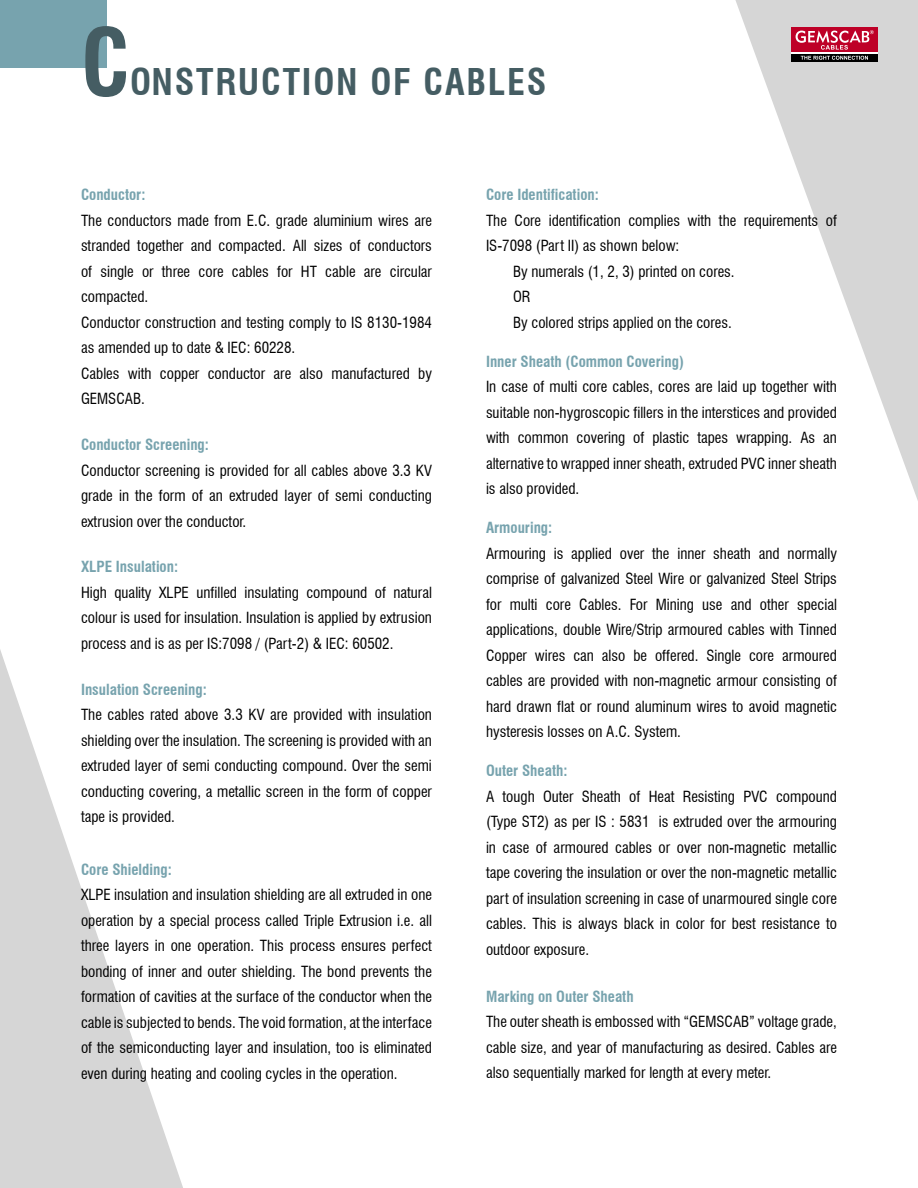
<style>
.page{position:relative;width:918px;height:1188px;background:#fff}
.page>*{position:absolute;margin:0;border:0;box-sizing:border-box;transform-origin:0 0}
.t1{font:700 condensed 90px "Swiss 721 BT";color:#455d63}
.t2{font:700 condensed 36px "Swiss 721 BT";letter-spacing:.05em;color:#455d63}
.t3{font:condensed 15px/25.5px "Swiss 721 BT";color:#000;text-align:justify}
.t4{font:700 condensed 15px "Swiss 721 BT";color:#77a3ae}
</style>
<div class="page">
<svg style="left:0;top:649px;width:183px;height:539px;fill:#d6d6d6"></svg>
<svg style="left:735px;top:0;width:183px;height:501px"></svg>
<div style="left:0;top:0;width:106px;height:68px;background:#77a3ae"></div>
<div style="left:791px;top:27px;width:87px;height:35px;background:linear-gradient(to right,#be0128,#be0026)"></div>
<svg style="left:791px;top:54px;width:87px;height:8px"></svg>
<hr style="left:791px;top:53px;width:87px;height:1px;background:#fff">
<svg style="left:796px;top:30px;width:78px;height:20px;background:#cf4460"></svg>
<svg style="left:801px;top:56px;width:67px;height:4px"></svg>
<p class="t1" style="left:81px;top:9px;width:51px">C</p>
<p class="t2" style="left:130px;top:61px;width:418px">ONSTRUCTION OF CABLES</p>
<p class="t4" style="left:81px;top:186px;width:66px">Conductor:</p>
<p class="t3" style="left:81px;top:208px;width:353px">The conductors made from E.C. grade aluminium wires are stranded together and compacted. All sizes of conductors of single or three core cables for HT cable are circular compacted.</p>
<p class="t3" style="left:81px;top:310px;width:352px">Conductor construction and testing comply to IS 8130-1984 as amended up to date &amp; IEC: 60228.</p>
<p class="t3" style="left:81px;top:361px;width:353px">Cables with copper conductor are also manufactured by<br>GEMSCAB.</p>
<p class="t4" style="left:81px;top:436px;width:130px">Conductor Screening:</p>
<p class="t3" style="left:81px;top:457px;width:352px">Conductor screening is provided for all cables above 3.3 KV grade in the form of an extruded layer of semi conducting extrusion over the conductor.</p>
<p class="t4" style="left:81px;top:558px;width:99px">XLPE Insulation:</p>
<p class="t3" style="left:81px;top:580px;width:352px">High quality XLPE unfilled insulating compound of natural colour is used for insulation. Insulation is applied by extrusion process and is as per IS:7098 / (Part-2) &amp; IEC: 60502.</p>
<p class="t4" style="left:81px;top:680px;width:127px">Insulation Screening:</p>
<p class="t3" style="left:81px;top:702px;width:352px">The cables rated above 3.3 KV are provided with insulation shielding over the insulation. The screening is provided with an extruded layer of semi conducting compound. Over the semi conducting covering, a metallic screen in the form of copper tape is provided.</p>
<p class="t4" style="left:81px;top:860px;width:92px">Core Shielding:</p>
<p class="t3" style="left:81px;top:882px;width:353px">XLPE insulation and insulation shielding are all extruded in one operation by a special process called Triple Extrusion i.e. all three layers in one operation. This process ensures perfect bonding of inner and outer shielding. The bond prevents the formation of cavities at the surface of the conductor when the cable is subjected to bends. The void formation, at the interface of the semiconducting layer and insulation, too is eliminated even during heating and cooling cycles in the operation.</p>
<p class="t4" style="left:486px;top:186px;width:114px">Core Identification:</p>
<p class="t3" style="left:486px;top:208px;width:352px">The Core identification complies with the requirements of<br>IS-7098 (Part II) as shown below:</p>
<p class="t3" style="left:513px;top:259px;width:223px">By numerals (1, 2, 3) printed on cores.</p>
<p class="t3" style="left:513px;top:284px;width:19px">OR</p>
<p class="t3" style="left:513px;top:310px;width:220px">By colored strips applied on the cores.</p>
<p class="t4" style="left:486px;top:352px;width:199px">Inner Sheath (Common Covering)</p>
<p class="t3" style="left:486px;top:374px;width:352px">In case of multi core cables, cores are laid up together with suitable non-hygroscopic fillers in the interstices and provided with common covering of plastic tapes wrapping. As an alternative to wrapped inner sheath, extruded PVC inner sheath is also provided.</p>
<p class="t4" style="left:486px;top:519px;width:68px">Armouring:</p>
<p class="t3" style="left:486px;top:541px;width:353px">Armouring is applied over the inner sheath and normally comprise of galvanized Steel Wire or galvanized Steel Strips for multi core Cables. For Mining use and other special applications, double Wire/Strip armoured cables with Tinned Copper wires can also be offered. Single core armoured cables are provided with non-magnetic armour consisting of hard drawn flat or round aluminum wires to avoid magnetic hysteresis losses on A.C. System.</p>
<p class="t4" style="left:486px;top:762px;width:83px">Outer Sheath:</p>
<p class="t3" style="left:486px;top:784px;width:353px">A tough Outer Sheath of Heat Resisting PVC compound (Type ST2) as per IS : 5831 is extruded over the armouring in case of armoured cables or over non-magnetic metallic tape covering the insulation or over the non-magnetic metallic part of insulation screening in case of unarmoured single core cables. This is always black in color for best resistance to outdoor exposure.</p>
<p class="t4" style="left:486px;top:988px;width:149px">Marking on Outer Sheath</p>
<p class="t3" style="left:486px;top:1009px;width:353px">The outer sheath is embossed with “GEMSCAB” voltage grade, cable size, and year of manufacturing as desired. Cables are also sequentially marked for length at every meter.</p>
</div>
